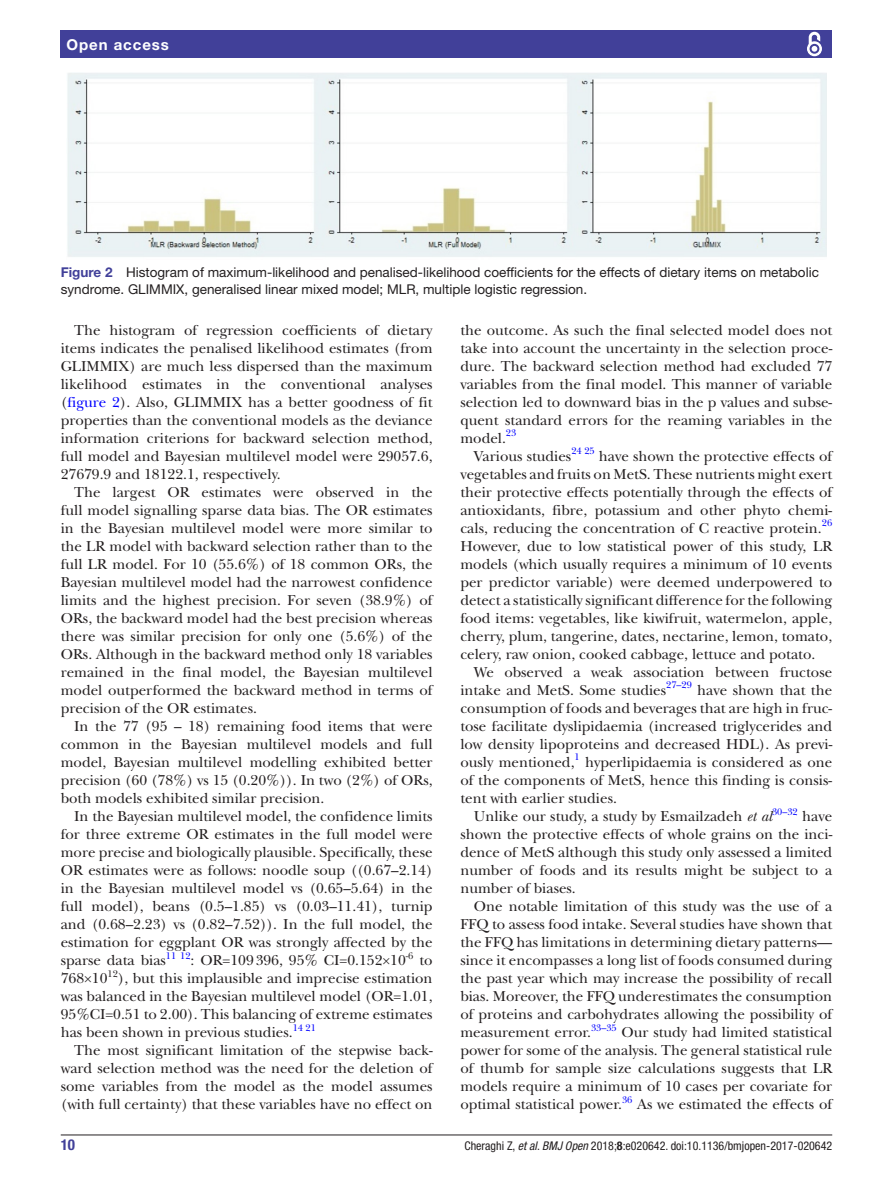
<style>
.page{position:relative;width:893px;height:1191px;background:#fff}
.page>*{position:absolute;margin:0;border:0;box-sizing:border-box;transform-origin:0 0}
.t1{font:15px/18px "New Baskerville";color:#231f20;text-align:justify}
.t2{font:700 15px "Helvetica Neue LT Std";letter-spacing:.065em;color:#fff}
.t3{font:700 condensed 15px "Helvetica Neue LT Std";color:#414099}
.t4{font:13.5px/16.2px "Helvetica Neue LT Std";color:#231f20}
.t5{font:condensed 12px "Helvetica Neue LT Std";color:#231f20}
.t6{font:9.9px "New Baskerville";color:#00f}
.t7{font:9.9px "New Baskerville";color:#231f20}
.s1{font-weight:700;color:#414099}
.s2{color:#00f}
.s3{font-style:italic}
.s4{font-weight:700}
</style>
<div class="page">
<hr style="left:61px;top:1134px;width:771px;height:1px;background:#231f20">
<div style="left:61px;top:31px;width:771px;height:27px;background:#414099"></div>
<svg style="left:807px;top:31px;width:15px;height:26px"></svg>
<img style="left:67px;top:73px;width:759px;height:184px">
<p class="t2" style="left:66px;top:35px;width:104px">Open access</p>
<p class="t4" style="left:61px;top:264px;width:760px"><span class="s1">Figure 2</span> Histogram of maximum-likelihood and penalised-likelihood coefficients for the effects of dietary items on metabolic syndrome. GLIMMIX, generalised linear mixed model; MLR, multiple logistic regression.</p>
<p class="t1" style="left:61px;top:321px;width:373px;text-indent:14px">The histogram of regression coefficients of dietary items indicates the penalised likelihood estimates (from GLIMMIX) are much less dispersed than the maximum likelihood estimates in the conventional analyses (<span class="s2">figure 2</span>). Also, GLIMMIX has a better goodness of fit properties than the conventional models as the deviance information criterions for backward selection method, full model and Bayesian multilevel model were 29057.6, 27679.9 and 18122.1, respectively.</p>
<p class="t1" style="left:61px;top:483px;width:373px;text-indent:14px">The largest OR estimates were observed in the full model signalling sparse data bias. The OR estimates in the Bayesian multilevel model were more similar to the LR model with backward selection rather than to the full LR model. For 10 (55.6%) of 18 common ORs, the Bayesian multilevel model had the narrowest confidence limits and the highest precision. For seven (38.9%) of ORs, the backward model had the best precision whereas there was similar precision for only one (5.6%) of the ORs. Although in the backward method only 18 variables remained in the final model, the Bayesian multilevel model outperformed the backward method in terms of precision of the OR estimates.</p>
<p class="t1" style="left:61px;top:717px;width:373px;text-indent:14px">In the 77 (95 – 18) remaining food items that were common in the Bayesian multilevel models and full model, Bayesian multilevel modelling exhibited better precision (60 (78%) vs 15 (0.20%)). In two (2%) of ORs, both models exhibited similar precision.</p>
<p class="t1" style="left:61px;top:807px;width:373px;text-indent:14px">In the Bayesian multilevel model, the confidence limits for three extreme OR estimates in the full model were more precise and biologically plausible. Specifically, these OR estimates were as follows: noodle soup ((0.67–2.14) in the Bayesian multilevel model vs (0.65–5.64) in the full model), beans (0.5–1.85) vs (0.03–11.41), turnip and (0.68–2.23) vs (0.82–7.52)). In the full model, the estimation for eggplant OR was strongly affected by the sparse data bias</p>
<p class="t6" style="left:166px;top:949px;width:26px">11 12</p>
<p class="t1" style="left:191px;top:951px;width:217px">: OR=109396, 95% CI=0.152×10</p>
<p class="t7" style="left:406px;top:949px;width:9px">-6</p>
<p class="t1" style="left:419px;top:951px;width:15px">to</p>
<p class="t1" style="left:61px;top:969px;width:48px">768×10</p>
<p class="t7" style="left:108px;top:967px;width:12px">12</p>
<p class="t1" style="left:61px;top:969px;width:373px;text-indent:57px">), but this implausible and imprecise estimation was balanced in the Bayesian multilevel model (OR=1.01, 95%CI=0.51 to 2.00). This balancing of extreme estimates has been shown in previous studies.</p>
<p class="t6" style="left:293px;top:1021px;width:25px">14 21</p>
<p class="t1" style="left:61px;top:1041px;width:373px;text-indent:14px">The most significant limitation of the stepwise back&shy;ward selection method was the need for the deletion of some variables from the model as the model assumes (with full certainty) that these variables have no effect on</p>
<p class="t1" style="left:460px;top:321px;width:373px">the outcome. As such the final selected model does not take into account the uncertainty in the selection proce&shy;dure. The backward selection method had excluded 77 variables from the final model. This manner of variable selection led to downward bias in the p values and subse&shy;quent standard errors for the reaming variables in the model.</p>
<p class="t6" style="left:506px;top:427px;width:12px">23</p>
<p class="t1" style="left:474px;top:447px;width:99px">Various studies</p>
<p class="t6" style="left:571px;top:445px;width:25px">24 25</p>
<p class="t1" style="left:460px;top:447px;width:373px;text-indent:139px">have shown the protective effects of vegetables and fruits on MetS. These nutrients might exert their protective effects potentially through the effects of antioxidants, fibre, potassium and other phyto chemi&shy;cals, reducing the concentration of C reactive protein.</p>
<p class="t6" style="left:822px;top:517px;width:12px">26</p>
<p class="t1" style="left:460px;top:537px;width:373px">However, due to low statistical power of this study, LR models (which usually requires a minimum of 10 events per predictor variable) were deemed underpowered to detect a statistically significant difference for the following food items: vegetables, like kiwifruit, watermelon, apple, cherry, plum, tangerine, dates, nectarine, lemon, tomato, celery, raw onion, cooked cabbage, lettuce and potato.</p>
<p class="t1" style="left:460px;top:663px;width:373px;text-indent:14px">We observed a weak association between fructose intake and MetS. Some studies</p>
<p class="t6" style="left:666px;top:679px;width:27px">27–29</p>
<p class="t1" style="left:460px;top:681px;width:373px;text-indent:237px">have shown that the consumption of foods and beverages that are high in fruc&shy;tose facilitate dyslipidaemia (increased triglycerides and low density lipoproteins and decreased HDL). As previ&shy;ously mentioned,</p>
<p class="t6" style="left:575px;top:751px;width:7px">1</p>
<p class="t1" style="left:460px;top:753px;width:373px;text-indent:125px">hyperlipidaemia is considered as one of the components of MetS, hence this finding is consis&shy;tent with earlier studies.</p>
<p class="t1" style="left:460px;top:807px;width:373px;text-indent:13px">Unlike our study, a study by Esmailzadeh <span class="s3">et al</span><sup>30–32</sup> have shown the protective effects of whole grains on the inci&shy;dence of MetS although this study only assessed a limited number of foods and its results might be subject to a number of biases.</p>
<p class="t1" style="left:460px;top:897px;width:373px;text-indent:14px">One notable limitation of this study was the use of a FFQ to assess food intake. Several studies have shown that the FFQ has limitations in determining dietary patterns— since it encompasses a long list of foods consumed during the past year which may increase the possibility of recall bias. Moreover, the FFQ underestimates the consumption of proteins and carbohydrates allowing the possibility of measurement error.<sup>33–35</sup> Our study had limited statistical power for some of the analysis. The general statistical rule of thumb for sample size calculations suggests that LR models require a minimum of 10 cases per covariate for optimal statistical power.</p>
<p class="t6" style="left:622px;top:1093px;width:12px">36</p>
<p class="t1" style="left:637px;top:1095px;width:197px">As we estimated the effects of</p>
<p class="t3" style="left:61px;top:1135px;width:16px">10</p>
<p class="t5" style="left:464px;top:1138px;width:369px">Cheraghi Z, <span class="s3">et al</span>. <span class="s3">BMJ Open</span> 2018;<span class="s4">8</span>:e020642. doi:10.1136/bmjopen-2017-020642</p>
</div>
